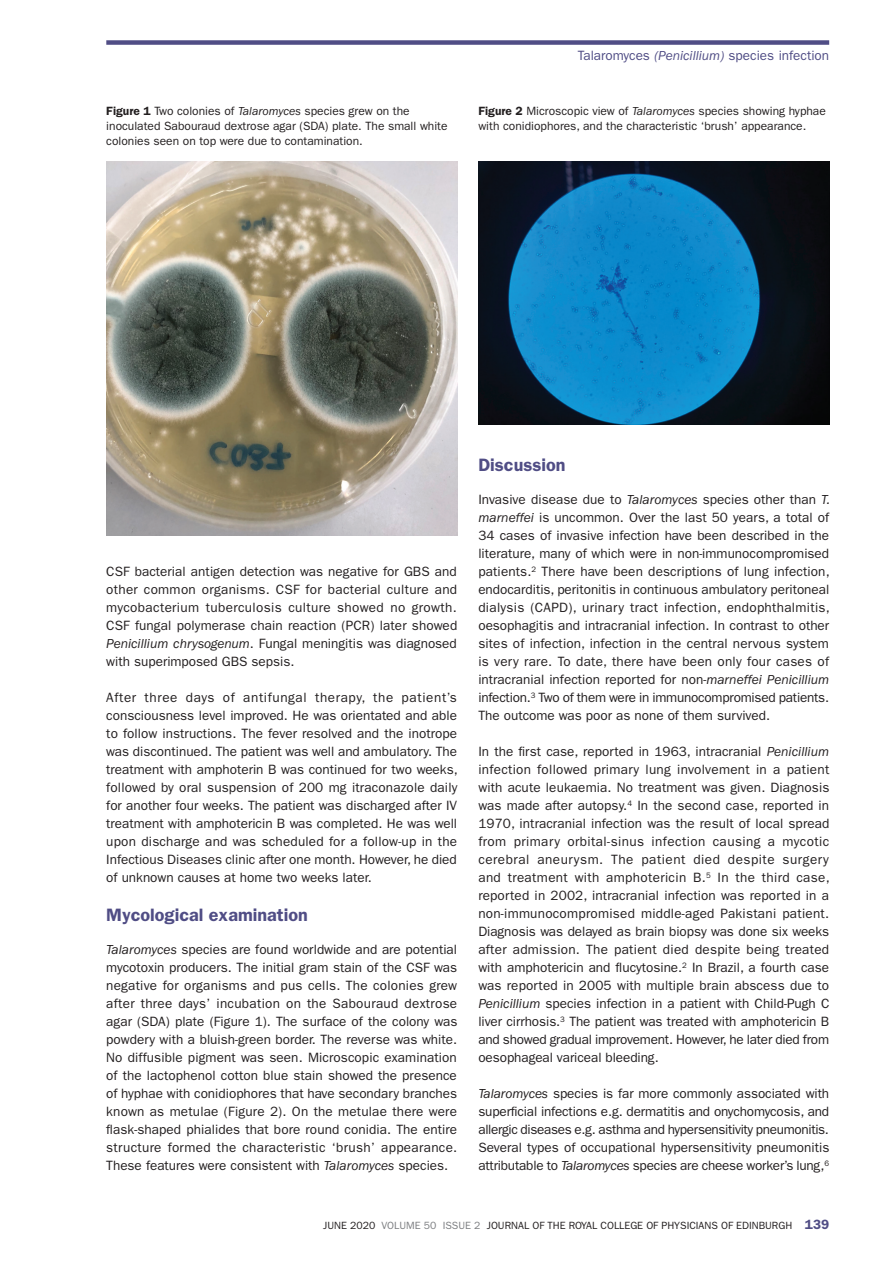
<style>
.page{position:relative;width:893px;height:1263px;background:#fff}
.page>*{position:absolute;margin:0;border:0;box-sizing:border-box;transform-origin:0 0}
.t1{font:600 18px "ITC Franklin Gothic Std";color:#504d85}
.t2{font:13.5px/18px "ITC Franklin Gothic Std";color:#231f20;text-align:justify}
.t3{font:13.5px "ITC Franklin Gothic Std";color:#504d85}
.t4{font:12px/15px "ITC Franklin Gothic Std";color:#231f20}
.t5{font:10.5px "ITC Franklin Gothic Std";color:#231f20}
.s1{font-style:italic}
.s2{font-weight:600}
.s3{color:#7c7e81}
.s4{font-weight:600;font-size:13.5px;color:#504d85}
</style>
<div class="page">
<img style="left:106px;top:162px;width:351px;height:374px">
<img style="left:478px;top:162px;width:351px;height:263px">
<div style="left:106px;top:40px;width:723px;height:5px;background:#504d85"></div>
<p class="t3" style="left:578px;top:48px;width:253px">Talaromyces <span class="s1">(Penicillium)</span> species infection</p>
<p class="t4" style="left:106px;top:103px;width:343px"><span class="s2">Figure 1</span> Two colonies of <span class="s1">Talaromyces</span> species grew on the inoculated Sabouraud dextrose agar (SDA) plate. The small white colonies seen on top were due to contamination.</p>
<p class="t4" style="left:478px;top:103px;width:349px"><span class="s2">Figure 2</span> Microscopic view of <span class="s1">Talaromyces</span> species showing hyphae with conidiophores, and the characteristic ‘brush’ appearance.</p>
<p class="t2" style="left:106px;top:563px;width:352px">CSF bacterial antigen detection was negative for GBS and other common organisms. CSF for bacterial culture and mycobacterium tuberculosis culture showed no growth.<br>CSF fungal polymerase chain reaction (PCR) later showed <span class="s1">Penicillium chrysogenum</span>. Fungal meningitis was diagnosed with superimposed GBS sepsis.</p>
<p class="t2" style="left:106px;top:689px;width:353px">After three days of antifungal therapy, the patient’s consciousness level improved. He was orientated and able to follow instructions. The fever resolved and the inotrope was discontinued. The patient was well and ambulatory. The treatment with amphoterin B was continued for two weeks, followed by oral suspension of 200 mg itraconazole daily for another four weeks. The patient was discharged after IV treatment with amphotericin B was completed. He was well upon discharge and was scheduled for a follow-up in the Infectious Diseases clinic after one month. However, he died of unknown causes at home two weeks later.</p>
<h1 class="t1" style="left:106px;top:904px;width:203px">Mycological examination</h1>
<p class="t2" style="left:106px;top:941px;width:353px"><span class="s1">Talaromyces</span> species are found worldwide and are potential mycotoxin producers. The initial gram stain of the CSF was negative for organisms and pus cells. The colonies grew after three days’ incubation on the Sabouraud dextrose agar (SDA) plate (Figure 1). The surface of the colony was powdery with a bluish-green border. The reverse was white.<br>No diffusible pigment was seen. Microscopic examination of the lactophenol cotton blue stain showed the presence of hyphae with conidiophores that have secondary branches known as metulae (Figure 2). On the metulae there were flask-shaped phialides that bore round conidia. The entire structure formed the characteristic ‘brush’ appearance.<br>These features were consistent with <span class="s1">Talaromyces</span> species.</p>
<h1 class="t1" style="left:478px;top:454px;width:89px">Discussion</h1>
<p class="t2" style="left:478px;top:491px;width:353px">Invasive disease due to <span class="s1">Talaromyces</span> species other than <span class="s1">T. marneffei</span> is uncommon. Over the last 50 years, a total of 34 cases of invasive infection have been described in the literature, many of which were in non-immunocompromised patients.<sup>2</sup> There have been descriptions of lung infection, endocarditis, peritonitis in continuous ambulatory peritoneal dialysis (CAPD), urinary tract infection, endophthalmitis, oesophagitis and intracranial infection. In contrast to other sites of infection, infection in the central nervous system is very rare. To date, there have been only four cases of intracranial infection reported for non-<span class="s1">marneffei Penicillium </span>infection.<sup>3</sup> Two of them were in immunocompromised patients.<br>The outcome was poor as none of them survived.</p>
<p class="t2" style="left:478px;top:743px;width:353px">In the first case, reported in 1963, intracranial <span class="s1">Penicillium </span>infection followed primary lung involvement in a patient with acute leukaemia. No treatment was given. Diagnosis was made after autopsy.<sup>4</sup> In the second case, reported in 1970, intracranial infection was the result of local spread from primary orbital-sinus infection causing a mycotic cerebral aneurysm. The patient died despite surgery and treatment with amphotericin B.<sup>5</sup> In the third case, reported in 2002, intracranial infection was reported in a non-immunocompromised middle-aged Pakistani patient.<br>Diagnosis was delayed as brain biopsy was done six weeks after admission. The patient died despite being treated with amphotericin and flucytosine.<sup>2</sup> In Brazil, a fourth case was reported in 2005 with multiple brain abscess due to <span class="s1">Penicillium</span> species infection in a patient with Child-Pugh C liver cirrhosis.<sup>3</sup> The patient was treated with amphotericin B and showed gradual improvement. However, he later died from oesophageal variceal bleeding.</p>
<p class="t2" style="left:478px;top:1085px;width:352px"><span class="s1">Talaromyces</span> species is far more commonly associated with superficial infections e.g. dermatitis and onychomycosis, and allergic diseases e.g. asthma and hypersensitivity pneumonitis.<br>Several types of occupational hypersensitivity pneumonitis attributable to <span class="s1">Talaromyces</span> species are cheese worker’s lung,<sup>6</sup></p>
<p class="t5" style="left:323px;top:1219px;width:507px">JUNE 2020 <span class="s3">VOLUME 50 ISSUE 2</span> JOURNAL OF THE ROYAL COLLEGE OF PHYSICIANS OF EDINBURGH <span class="s4">139</span></p>
</div>
